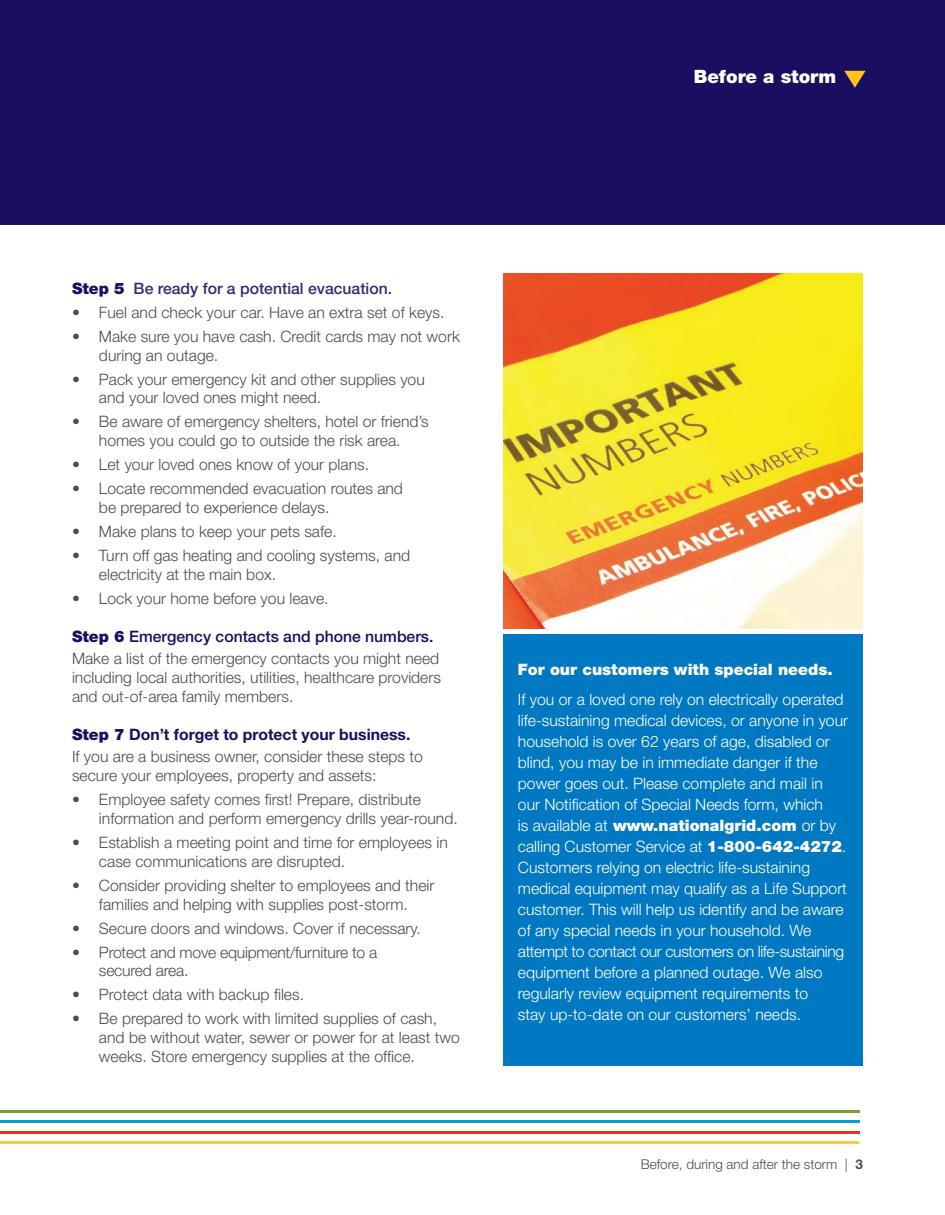
<style>
.page{position:relative;width:945px;height:1215px;background:#fff}
.page>*{position:absolute;margin:0;border:0;box-sizing:border-box;transform-origin:0 0}
.t1{font:900 18.45px "Helvetica Neue LT Std";color:#fff}
.t2{font:300 15.75px/18.9px "Helvetica Neue";color:#4b4c4d}
.t3{font:300 15.75px/21px "Helvetica Neue";color:#fff}
.t4{font:900 15.75px "Helvetica Neue LT Std";color:#fff}
.t5{font:700 15.75px "Helvetica Neue LT Std";color:#1a0e60}
.t6{font:500 15.75px "Helvetica Neue";color:#342b6f}
.t7{font:300 13.5px "Helvetica Neue";color:#4b4c4d}
.s1{font-family:"Helvetica Neue LT Std";font-weight:900;color:#1a0e60}
.s2{font-weight:500;color:#1a0e60}
.s3{font-weight:900}
.s4{font-family:"Helvetica Neue";font-weight:300}
.s5{font-family:"Helvetica Neue LT Std";font-weight:900}
.s6{font-family:"Helvetica Neue LT Std";font-weight:700}
</style>
<div class="page">
<div style="left:503px;top:634px;width:360px;height:432px;background:#0079c2"></div>
<div style="left:0;top:0;width:945px;height:225px;background:#1a0e60"></div>
<hr style="left:0;top:1110px;width:859px;height:2px;background:#78a22d">
<hr style="left:0;top:1141px;width:859px;height:3px;background:#fec221">
<hr style="left:0;top:1120px;width:859px;height:3px;background:#069ddc">
<hr style="left:0;top:1131px;width:859px;height:2px;background:#ee2e22">
<svg style="left:844px;top:71px;width:22px;height:17px"></svg>
<img style="left:503px;top:274px;width:360px;height:354px">
<p class="t1" style="left:694px;top:66px;width:144px">Before a storm</p>
<p class="t6" style="left:72px;top:279px;width:322px"><span class="s1">Step 5</span> Be ready for a potential evacuation.</p>
<p class="t2" style="left:72px;top:302px;width:374px">• Fuel and check your car. Have an extra set of keys.</p>
<p class="t2" style="left:99px;top:326px;width:362px;text-indent:-27px">• Make sure you have cash. Credit cards may not work during an outage.</p>
<p class="t2" style="left:99px;top:369px;width:327px;text-indent:-27px">• Pack your emergency kit and other supplies you and your loved ones might need.</p>
<p class="t2" style="left:72px;top:412px;width:358px;text-align:center">• Be aware of emergency shelters, hotel or friend’s homes you could go to outside the risk area.</p>
<p class="t2" style="left:72px;top:455px;width:299px">• Let your loved ones know of your plans.</p>
<p class="t2" style="left:99px;top:479px;width:306px;text-indent:-27px">• Locate recommended evacuation routes and be prepared to experience delays.</p>
<p class="t2" style="left:72px;top:522px;width:266px">• Make plans to keep your pets safe.</p>
<p class="t2" style="left:99px;top:546px;width:313px;text-indent:-27px">• Turn off gas heating and cooling systems, and electricity at the main box.</p>
<p class="t2" style="left:72px;top:589px;width:258px">• Lock your home before you leave.</p>
<p class="t2" style="left:72px;top:625px;width:369px;line-height:22.5px"><span class="s1">Step 6</span> <span class="s2">Emergency contacts and phone numbers.<br></span>Make a list of the emergency contacts you might need</p>
<p class="t2" style="left:72px;top:668px;width:371px">including local authorities, utilities, healthcare providers and out-of-area family members.</p>
<p class="t5" style="left:72px;top:725px;width:340px"><span class="s3">Step 7</span> Don’t forget to protect your business.</p>
<p class="t2" style="left:72px;top:747px;width:352px">If you are a business owner, consider these steps to secure your employees, property and assets:</p>
<p class="t2" style="left:99px;top:790px;width:360px;text-indent:-27px">• Employee safety comes first! Prepare, distribute information and perform emergency drills year-round.</p>
<p class="t2" style="left:99px;top:833px;width:350px;text-indent:-27px">• Establish a meeting point and time for employees in case communications are disrupted.</p>
<p class="t2" style="left:72px;top:876px;width:364px;text-align:center">• Consider providing shelter to employees and their families and helping with supplies post-storm.</p>
<p class="t2" style="left:72px;top:918px;width:350px">• Secure doors and windows. Cover if necessary.</p>
<p class="t2" style="left:99px;top:942px;width:280px;text-indent:-27px">• Protect and move equipment/furniture to a secured area.</p>
<p class="t2" style="left:72px;top:985px;width:234px">• Protect data with backup files.</p>
<p class="t2" style="left:99px;top:1009px;width:362px;text-indent:-27px">• Be prepared to work with limited supplies of cash, and be without water, sewer or power for at least two weeks. Store emergency supplies at the office.</p>
<p class="t4" style="left:518px;top:660px;width:316px">For our customers with special needs.</p>
<p class="t3" style="left:518px;top:689px;width:332px">If you or a loved one rely on electrically operated life-sustaining medical devices, or anyone in your household is over 62 years of age, disabled or blind, you may be in immediate danger if the power goes out. Please complete and mail in our Notification of Special Needs form, which</p>
<p class="t4" style="left:518px;top:816px;width:320px"><span class="s4">is available at</span> www.nationalgrid.com <span class="s4">or by</span></p>
<p class="t3" style="left:518px;top:836px;width:331px">calling Customer Service at <span class="s5">1-800-642-4272</span>.<br>Customers relying on electric life-sustaining medical equipment may qualify as a Life Support customer. This will help us identify and be aware of any special needs in your household. We attempt to contact our customers on life-sustaining equipment before a planned outage. We also regularly review equipment requirements to<br>stay up-to-date on our customers’ needs.</p>
<p class="t7" style="left:641px;top:1156px;width:224px">Before, during and after the storm | <span class="s6">3</span></p>
</div>
